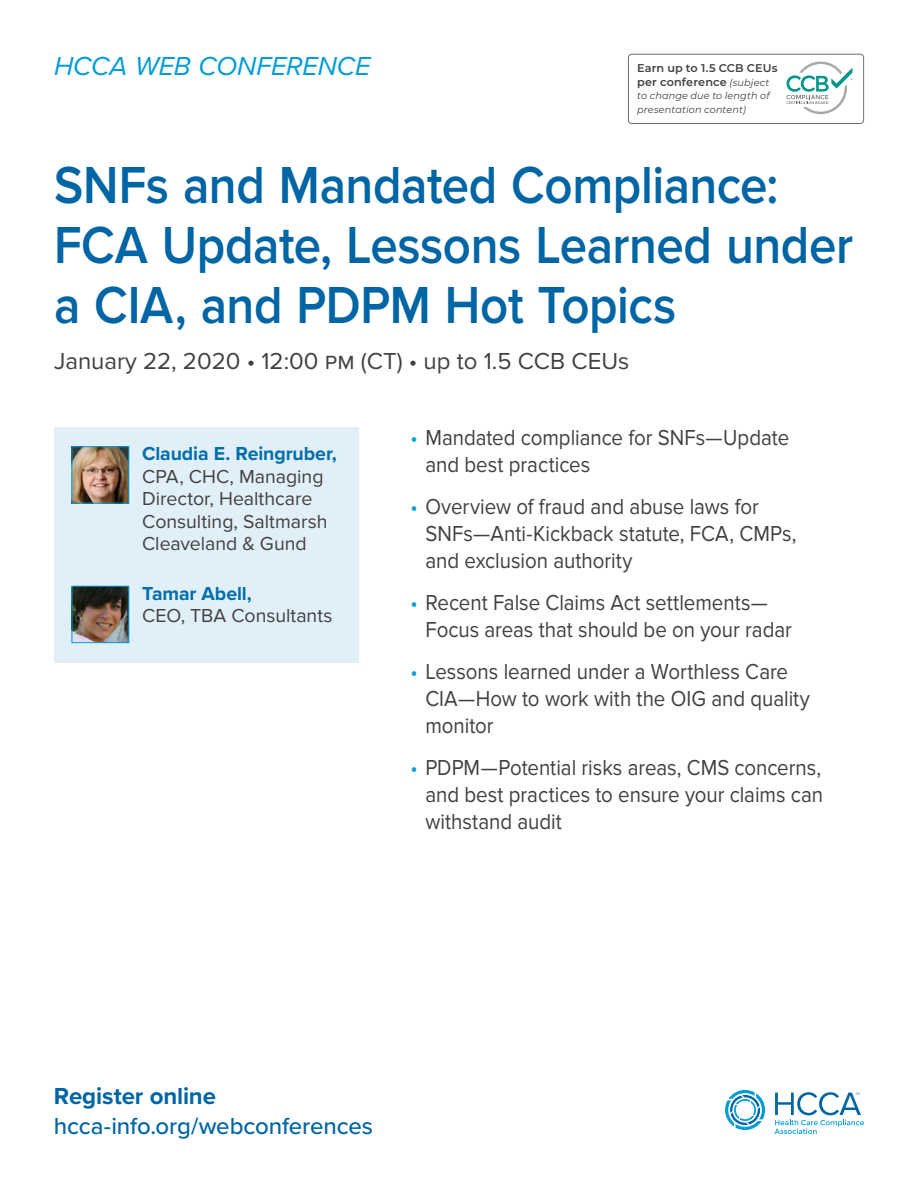
<style>
.page{position:relative;width:918px;height:1188px;background:#fff}
.page>*{position:absolute;margin:0;border:0;box-sizing:border-box;transform-origin:0 0}
.t1{font:600 54px/60px "Proxima Nova";letter-spacing:-.01em;color:#0065a4;scale:.91 1}
.t2{font:italic 27px "Proxima Nova";letter-spacing:-.005em;color:#009cd6}
.t3{font:24px "Proxima Nova";color:#414042}
.t4{font:500 24px "Proxima Nova";letter-spacing:-.005em;color:#0065a4}
.t5{font:700 24px "Proxima Nova";letter-spacing:-.005em;color:#0065a4}
.t6{font:22.5px/27px "Proxima Nova";color:#414042;scale:.91 1}
.t7{font:19.5px/22.5px "Proxima Nova";color:#414042}
.t8{font:700 19.5px "Proxima Nova";letter-spacing:-.005em;color:#006eab}
.t9{font:600 11.25px/13.5px "Montserrat";letter-spacing:.01em;color:#414042}
.t10{font:italic 9.75px/13.5px "Montserrat";letter-spacing:.01em;color:#414042}
.s1{font-weight:400;font-style:italic;font-size:9.75px}
.s2{color:#00a2d9}
</style>
<div class="page">
<div style="left:54px;top:427px;width:304px;height:236px;background:#e1eff8"></div>
<img style="left:74px;top:449px;width:53px;height:52px">
<img style="left:74px;top:588px;width:53px;height:53px">
<div style="left:72px;top:586px;width:57px;height:57px;border:1px solid #009cd6"></div>
<svg style="left:725px;top:1090px;width:40px;height:40px"></svg>
<svg style="left:774px;top:1092px;width:90px;height:42px"></svg>
<div style="left:628px;top:54px;width:236px;height:70px;border:1px solid #6d6e71;border-radius:4px"></div>
<svg style="left:787px;top:62px;width:65px;height:52px"></svg>
<p class="t2" style="left:54px;top:46px;width:318px">HCCA WEB CONFERENCE</p>
<p class="t9" style="left:637px;top:61px;width:142px">Earn up to 1.5 CCB CEUs per conference <span class="s1">(subject</span></p>
<p class="t10" style="left:637px;top:89px;width:134px">to change due to length of presentation content)</p>
<h1 class="t1" style="left:54px;top:156px;width:880px">SNFs and Mandated Compliance:<br>FCA Update, Lessons Learned under a CIA, and PDPM Hot Topics</h1>
<p class="t3" style="left:54px;top:347px;width:577px">January 22, 2020 • 12:00 pm (CT) • up to 1.5 CCB CEUs</p>
<p class="t8" style="left:142px;top:439px;width:196px">Claudia E. Reingruber,</p>
<p class="t7" style="left:142px;top:465px;width:187px">CPA, CHC, Managing<br>Director, Healthcare<br>Consulting, Saltmarsh<br>Cleaveland &amp; Gund</p>
<p class="t8" style="left:142px;top:579px;width:111px">Tamar Abell,</p>
<p class="t7" style="left:142px;top:605px;width:192px">CEO, TBA Consultants</p>
<p class="t6" style="left:425px;top:424px;width:401px;text-indent:-15px"><span class="s2">•</span> Mandated compliance for SNFs—Update and best practices</p>
<p class="t6" style="left:425px;top:493px;width:409px;text-indent:-15px"><span class="s2">•</span> Overview of fraud and abuse laws for<br>SNFs—Anti-Kickback statute, FCA, CMPs, and exclusion authority</p>
<p class="t6" style="left:425px;top:589px;width:404px;text-indent:-15px"><span class="s2">•</span> Recent False Claims Act settlements—<br>Focus areas that should be on your radar</p>
<p class="t6" style="left:425px;top:658px;width:424px;text-indent:-15px"><span class="s2">•</span> Lessons learned under a Worthless Care<br>CIA—How to work with the OIG and quality monitor</p>
<p class="t6" style="left:425px;top:754px;width:439px;text-align:justify;text-indent:-15px"><span class="s2">•</span> PDPM—Potential risks areas, CMS concerns, and best practices to ensure your claims can withstand audit</p>
<p class="t5" style="left:54px;top:1078px;width:164px">Register online</p>
<p class="t4" style="left:54px;top:1108px;width:320px">hcca-info.org/webconferences</p>
</div>
